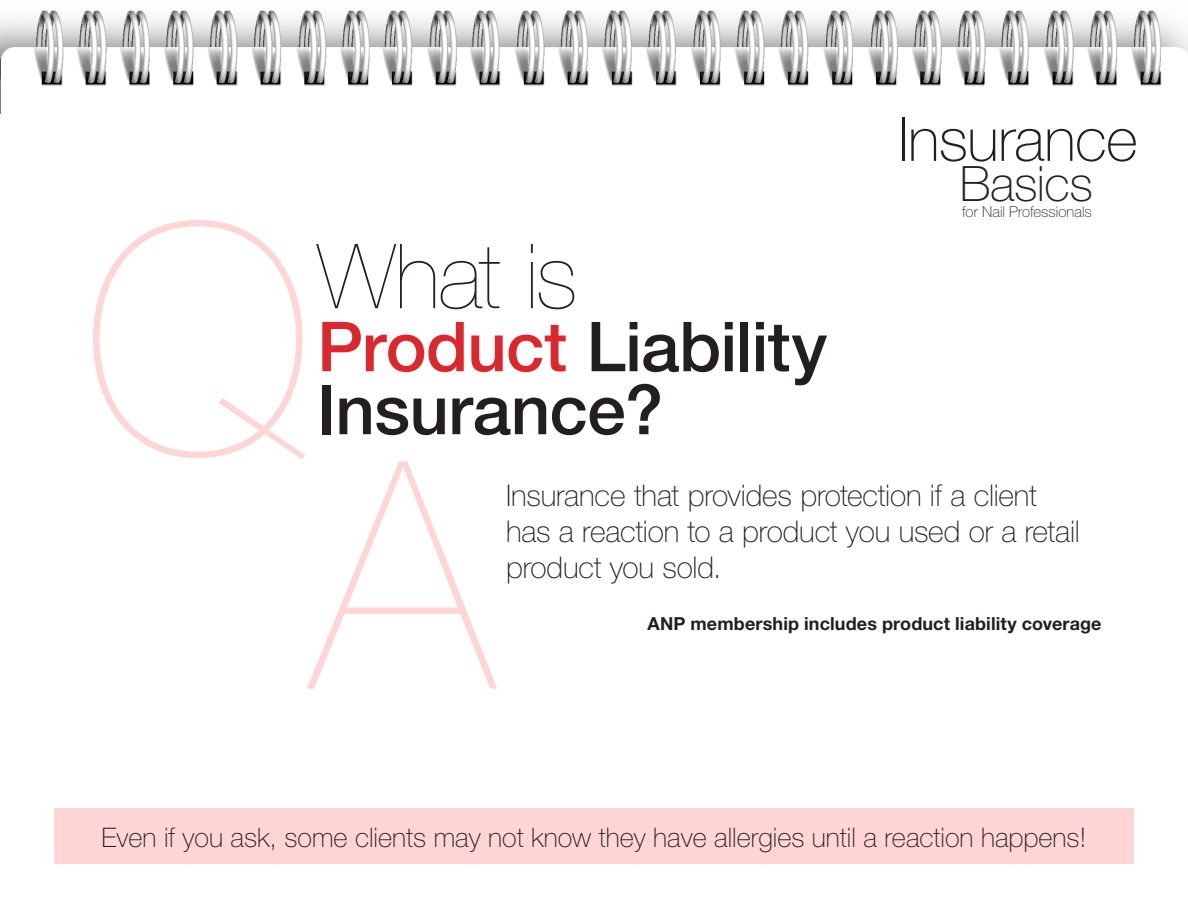
<style>
.page{position:relative;width:1188px;height:918px;background:#fff}
.page>*{position:absolute;margin:0;border:0;box-sizing:border-box;transform-origin:0 0}
.t1{font:200 318.45px "Helvetica Neue";color:#ffd5d5}
.t2{font:200 90px "Helvetica Neue";letter-spacing:-.015em;color:#231f20}
.t3{font:500 69px/63px "Helvetica Neue";letter-spacing:-.01em;color:#231f20}
.t4{font:100 60.9px "Helvetica Neue";letter-spacing:-.01em;color:#231f20}
.t5{font:100 48.9px "Helvetica Neue";letter-spacing:-.01em;color:#231f20}
.t6{font:100 30px/36px "Helvetica Neue";letter-spacing:-.005em;color:#231f20}
.Paragraph_Style_4{font:100 27px "Helvetica Neue";color:#231f20}
.t7{font:700 18px "Helvetica Neue";letter-spacing:.005em;color:#231f20}
.t8{font:100 15px "Helvetica Neue";letter-spacing:.005em;color:#231f20}
.s1{color:#dc272d}
</style>
<div class="page">
<img style="left:0;top:10px;width:1188px;height:103px">
<div style="left:54px;top:809px;width:1080px;height:55px;background:#ffd5d5"></div>
<p class="t4" style="left:898px;top:104px;width:241px">Insurance</p>
<p class="t5" style="left:960px;top:155px;width:135px">Basics</p>
<p class="t8" style="left:962px;top:203px;width:131px">for Nail Professionals</p>
<p class="t1" style="left:83px;top:156px;width:231px">Q</p>
<p class="t2" style="left:317px;top:224px;width:262px">What is</p>
<p class="t3" style="left:317px;top:315px;width:512px"><span class="s1">Product</span> Liability<br>Insurance?</p>
<p class="t1" style="left:311px;top:392px;width:185px">A</p>
<p class="t6" style="left:506px;top:478px;width:575px">Insurance that provides protection if a client has a reaction to a product you used or a retail product you sold.</p>
<p class="t7" style="left:648px;top:612px;width:455px">ANP membership includes product liability coverage</p>
<p class="Paragraph_Style_4" style="left:101px;top:822px;width:987px">Even if you ask, some clients may not know they have allergies until a reaction happens!</p>
</div>
